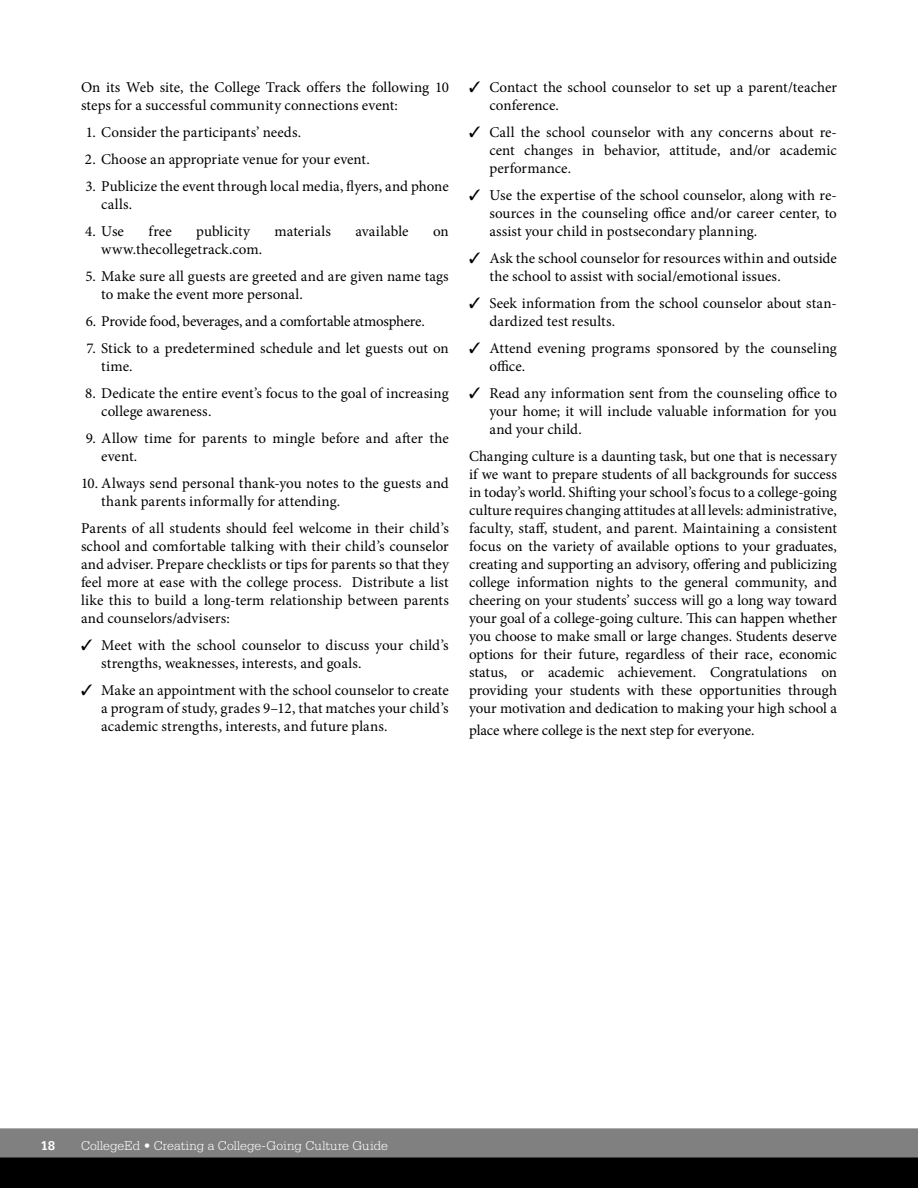
<style>
.page{position:relative;width:918px;height:1188px;background:#fff}
.page>*{position:absolute;margin:0;border:0;box-sizing:border-box;transform-origin:0 0}
.t1{font:15px/18px "Minion Pro";letter-spacing:.005em;color:#000}
.t2{font:15px "Minion Pro";letter-spacing:-.015em;color:#000}
.t3{font:300 13.5px "Serifa Std";letter-spacing:.005em;color:#fff}
.t4{font:700 13.5px "Serifa Std";color:#fff}
</style>
<div class="page">
<svg style="left:0;top:1128px;width:918px;height:60px;background:#3f3f3f"></svg>
<p class="t1" style="left:81px;top:78px;width:369px">On its Web site, the College Track offers the following 10 steps for a successful community connections event:</p>
<p class="t1" style="left:86px;top:123px;width:217px">1. Consider the participants’ needs.</p>
<p class="t1" style="left:85px;top:150px;width:286px">2. Choose an appropriate venue for your event.</p>
<p class="t1" style="left:101px;top:177px;width:349px;text-indent:-16px">3. Publicize the event through local media, flyers, and phone calls.</p>
<p class="t1" style="left:85px;top:222px;width:40px">4. Use</p>
<p class="t1" style="left:149px;top:222px;width:25px">free</p>
<p class="t1" style="left:196px;top:222px;width:55px">publicity</p>
<p class="t1" style="left:275px;top:222px;width:58px">materials</p>
<p class="t1" style="left:355px;top:222px;width:55px">available</p>
<p class="t1" style="left:433px;top:222px;width:17px">on</p>
<p class="t1" style="left:101px;top:240px;width:163px">www.thecollegetrack.com.</p>
<p class="t1" style="left:101px;top:267px;width:349px;text-indent:-16px">5. Make sure all guests are greeted and are given name tags to make the event more personal.</p>
<p class="t2" style="left:86px;top:311px;width:341px">6. Provide food, beverages, and a comfortable atmosphere.</p>
<p class="t1" style="left:101px;top:339px;width:349px;text-indent:-15px">7. Stick to a predetermined schedule and let guests out on time.</p>
<p class="t1" style="left:101px;top:384px;width:349px;text-indent:-16px">8. Dedicate the entire event’s focus to the goal of increasing college awareness.</p>
<p class="t1" style="left:101px;top:429px;width:349px;text-indent:-15px">9. Allow time for parents to mingle before and after the event.</p>
<p class="t1" style="left:101px;top:474px;width:349px;text-indent:-20px">10. Always send personal thank-you notes to the guests and thank parents informally for attending.</p>
<p class="t1" style="left:81px;top:519px;width:369px;text-align:justify">Parents of all students should feel welcome in their child’s school and comfortable talking with their child’s counselor and adviser. Prepare checklists or tips for parents so that they feel more at ease with the college process. Distribute a list like this to build a long-term relationship between parents and counselors/advisers:</p>
<p class="t1" style="left:101px;top:636px;width:349px;text-indent:-20px">✓ Meet with the school counselor to discuss your child’s strengths, weaknesses, interests, and goals.</p>
<p class="t1" style="left:101px;top:681px;width:349px;text-align:justify;text-indent:-20px">✓ Make an appointment with the school counselor to create a program of study, grades 9–12, that matches your child’s academic strengths, interests, and future plans.</p>
<p class="t1" style="left:489px;top:78px;width:349px;text-indent:-20px">✓ Contact the school counselor to set up a parent/teacher conference.</p>
<p class="t1" style="left:489px;top:123px;width:349px;text-align:justify;text-indent:-20px">✓ Call the school counselor with any concerns about re&shy;cent changes in behavior, attitude, and/or academic performance.</p>
<p class="t1" style="left:489px;top:186px;width:349px;text-align:justify;text-indent:-20px">✓ Use the expertise of the school counselor, along with re&shy;sources in the counseling office and/or career center, to assist your child in postsecondary planning.</p>
<p class="t1" style="left:489px;top:249px;width:349px;text-indent:-20px">✓ Ask the school counselor for resources within and outside the school to assist with social/emotional issues.</p>
<p class="t1" style="left:489px;top:294px;width:349px;text-indent:-20px">✓ Seek information from the school counselor about stan&shy;dardized test results.</p>
<p class="t1" style="left:489px;top:339px;width:349px;text-indent:-20px">✓ Attend evening programs sponsored by the counseling office.</p>
<p class="t1" style="left:489px;top:384px;width:349px;text-align:justify;text-indent:-20px">✓ Read any information sent from the counseling office to your home; it will include valuable information for you and your child.</p>
<p class="t1" style="left:469px;top:447px;width:369px;text-align:justify">Changing culture is a daunting task, but one that is necessary if we want to prepare students of all backgrounds for success in today’s world. Shifting your school’s focus to a college--going culture requires changing attitudes at all levels: a-dministrative, faculty, staff, student, and parent. Maintaining a consistent focus on the variety of available options to your graduates, creating and supporting an advisory, offering and publicizing college information nights to the general community, and cheering on your students’ success will go a long way toward your goal of a college-going culture. This can happen whether you choose to make small or large changes. Students deserve options for their future, regardless of their race, economic status, or academic achievement. Congratulations on providing your students with these opportunities through your motivation and dedication to making your high school a</p>
<p class="t1" style="left:469px;top:721px;width:287px">place where college is the next step for everyone.</p>
<p class="t4" style="left:40px;top:1138px;width:8px">18</p>
<p class="t3" style="left:81px;top:1138px;width:308px">CollegeEd • Creating a College-Going Culture Guide</p>
</div>
